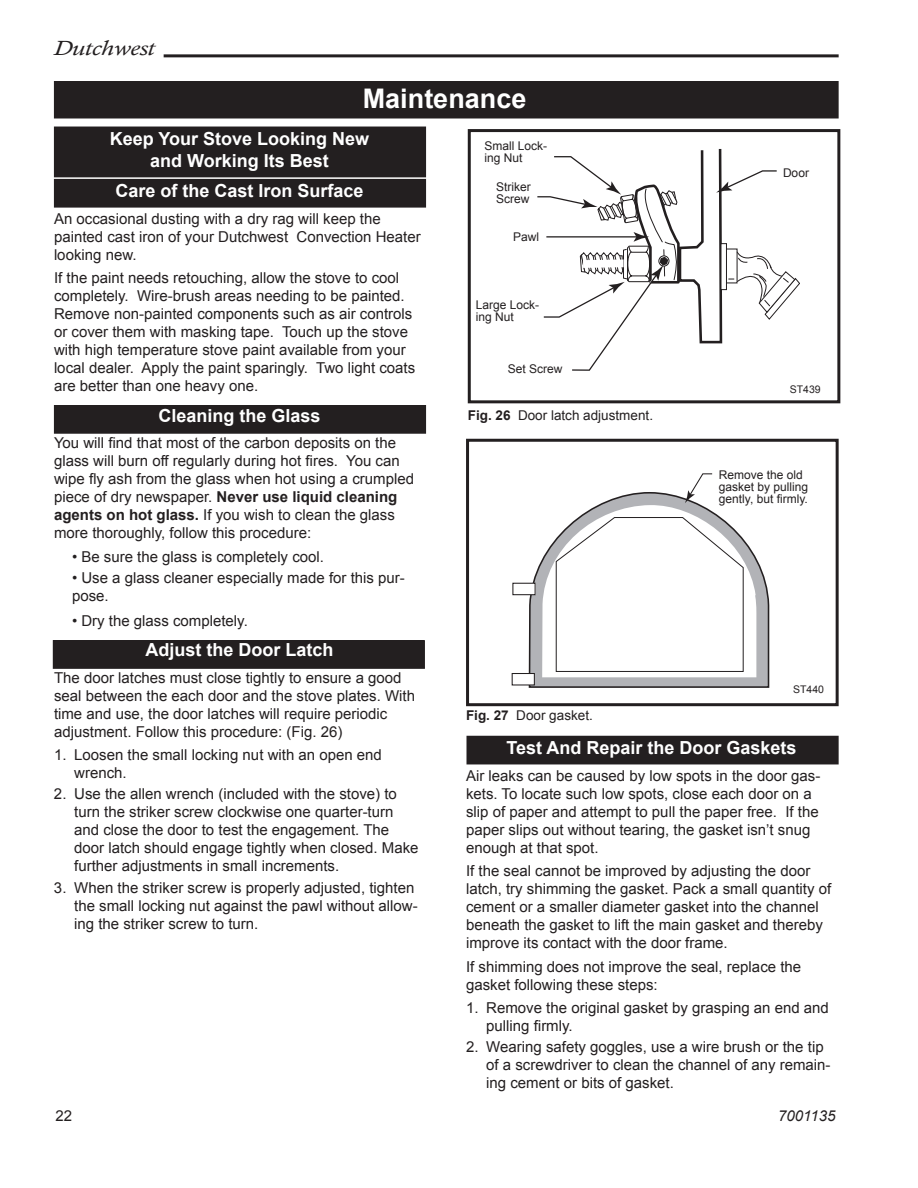
<style>
.page{position:relative;width:918px;height:1188px;background:#fff}
.page>*{position:absolute;margin:0;border:0;box-sizing:border-box;transform-origin:0 0}
.t1{font:700 27px "Arial";color:#fff}
.t2{font:25.05px/30.3px "Helvetica";color:#231f20}
.t3{font:italic 21px "Calisto";color:#231f20;scale:1.2 1}
.t4{font:700 18px/22.5px "Arial";color:#fff;text-align:center}
.t5{font:15px/18px "Arial";color:#231f20}
.t6{font:italic 15px "Arial";color:#231f20}
.t7{font:13.5px "Arial";color:#231f20}
.t8{font:12px/12px "Arial";color:#231f20}
.t9{font:10.5px "Arial";color:#231f20}
.s1{font-weight:700}
</style>
<div class="page">
<hr style="left:164px;top:54px;width:675px;height:3px;background:#231f20">
<div style="left:467px;top:736px;width:371px;height:28px;background:#231f20"></div>
<div style="left:54px;top:641px;width:370px;height:27px;background:#231f20"></div>
<div style="left:53px;top:640px;width:372px;height:29px;border:2px solid #231f20"></div>
<div style="left:55px;top:406px;width:370px;height:27px;background:#231f20"></div>
<div style="left:54px;top:405px;width:372px;height:29px;border:2px solid #231f20"></div>
<div style="left:55px;top:127px;width:370px;height:80px;background:#231f20"></div>
<div style="left:54px;top:127px;width:372px;height:81px;border:2px solid #231f20"></div>
<div style="left:55px;top:82px;width:783px;height:36px;background:#231f20"></div>
<div style="left:54px;top:81px;width:785px;height:37px;border:2px solid #231f20"></div>
<svg style="left:528px;top:558px;width:242px;height:130px;background:#a9a9ac"></svg>
<div style="left:512px;top:674px;width:22px;height:11px;background:#fff"></div>
<div style="left:512px;top:673px;width:23px;height:13px;border:1px solid #231f20"></div>
<div style="left:513px;top:583px;width:22px;height:12px;background:#fff"></div>
<div style="left:512px;top:583px;width:24px;height:12px;border:1px solid #231f20"></div>
<svg style="left:542px;top:473px;width:214px;height:204px"></svg>
<div style="left:466px;top:439px;width:373px;height:267px;border:3px solid #231f20"></div>
<hr style="left:46px;top:177px;width:387px;height:2px;background:#fff">
<svg style="left:537px;top:149px;width:263px;height:222px"></svg>
<div style="left:468px;top:129px;width:372px;height:274px;border:3px solid #231f20"></div>
<h3 class="t3" style="left:54px;top:36px;width:86px">Dutchwest</h3>
<h1 class="t1" style="left:363px;top:84px;width:165px">Maintenance</h1>
<p class="t8" style="left:484px;top:140px;width:64px">Small Lock&shy;ing Nut</p>
<p class="t8" style="left:496px;top:180px;width:36px">Striker<br>Screw</p>
<p class="t8" style="left:513px;top:231px;width:28px">Pawl</p>
<p class="t4" style="left:110px;top:127px;width:261px">Keep Your Stove Looking New and Working Its Best</p>
<p class="t4" style="left:115px;top:180px;width:250px">Care of the Cast Iron Surface</p>
<p class="t5" style="left:54px;top:210px;width:368px">An occasional dusting with a dry rag will keep the painted cast iron of your Dutchwest Convection Heater looking new.</p>
<p class="t5" style="left:54px;top:269px;width:363px">If the paint needs retouching, allow the stove to cool completely. Wire-brush areas needing to be painted.<br>Remove non-painted components such as air controls or cover them with masking tape. Touch up the stove with high temperature stove paint available from your local dealer. Apply the paint sparingly. Two light coats are better than one heavy one.</p>
<p class="t4" style="left:158px;top:404px;width:164px">Cleaning the Glass</p>
<p class="t5" style="left:54px;top:434px;width:362px">You will find that most of the carbon deposits on the glass will burn off regularly during hot fires. You can wipe fly ash from the glass when hot using a crumpled piece of dry newspaper. <span class="s1">Never use liquid cleaning agents on hot glass.</span> If you wish to clean the glass more thoroughly, follow this procedure:</p>
<p class="t5" style="left:72px;top:547px;width:254px">• Be sure the glass is completely cool.</p>
<p class="t5" style="left:72px;top:569px;width:334px">• Use a glass cleaner especially made for this pur&shy;pose.</p>
<p class="t5" style="left:72px;top:612px;width:177px">• Dry the glass completely.</p>
<p class="t4" style="left:145px;top:638px;width:190px">Adjust the Door Latch</p>
<p class="t5" style="left:54px;top:668px;width:363px">The door latches must close tightly to ensure a good seal between the each door and the stove plates. With time and use, the door latches will require periodic adjustment. Follow this procedure: (Fig. 26)</p>
<p class="t5" style="left:74px;top:746px;width:309px;text-indent:-20px">1. Loosen the small locking nut with an open end wrench.</p>
<p class="t5" style="left:74px;top:785px;width:346px;text-indent:-20px">2. Use the allen wrench (included with the stove) to turn the striker screw clockwise one quarter-turn and close the door to test the engagement. The door latch should engage tightly when closed. Make further adjustments in small increments.</p>
<p class="t5" style="left:74px;top:878px;width:345px;text-indent:-20px">3. When the striker screw is properly adjusted, tighten the small locking nut against the pawl without allow&shy;ing the striker screw to turn.</p>
<p class="t8" style="left:783px;top:167px;width:28px">Door</p>
<p class="t8" style="left:476px;top:299px;width:65px">Large Lock&shy;ing Nut</p>
<p class="t8" style="left:508px;top:363px;width:56px">Set Screw</p>
<p class="t9" style="left:790px;top:384px;width:32px">ST439</p>
<p class="t7" style="left:468px;top:407px;width:187px"><span class="s1">Fig. 26</span> Door latch adjustment.</p>
<p class="t8" style="left:719px;top:469px;width:91px">Remove the old gasket by pulling gently, but firmly.</p>
<p class="t9" style="left:793px;top:683px;width:32px">ST440</p>
<p class="t7" style="left:466px;top:708px;width:128px"><span class="s1">Fig. 27</span> Door gasket.</p>
<p class="t4" style="left:506px;top:737px;width:292px">Test And Repair the Door Gaskets</p>
<p class="t5" style="left:466px;top:766px;width:356px">Air leaks can be caused by low spots in the door gas&shy;kets. To locate such low spots, close each door on a slip of paper and attempt to pull the paper free. If the paper slips out without tearing, the gasket isn’t snug enough at that spot.</p>
<p class="t5" style="left:466px;top:862px;width:367px">If the seal cannot be improved by adjusting the door latch, try shimming the gasket. Pack a small quantity of cement or a smaller diameter gasket into the channel beneath the gasket to lift the main gasket and thereby improve its contact with the door frame.</p>
<p class="t5" style="left:466px;top:957px;width:337px">If shimming does not improve the seal, replace the gasket following these steps:</p>
<p class="t5" style="left:486px;top:999px;width:344px;text-indent:-20px">1. Remove the original gasket by grasping an end and pulling firmly.</p>
<p class="t5" style="left:486px;top:1038px;width:346px;text-indent:-20px">2. Wearing safety goggles, use a wire brush or the tip of a screwdriver to clean the channel of any remain&shy;ing cement or bits of gasket.</p>
<h2 class="t2" style="left:643px;top:746px;width:132px">ST440 dutchwest door gasket</h2>
<p class="t5" style="left:56px;top:1107px;width:18px">22</p>
<p class="t6" style="left:778px;top:1107px;width:59px">7001135</p>
</div>
